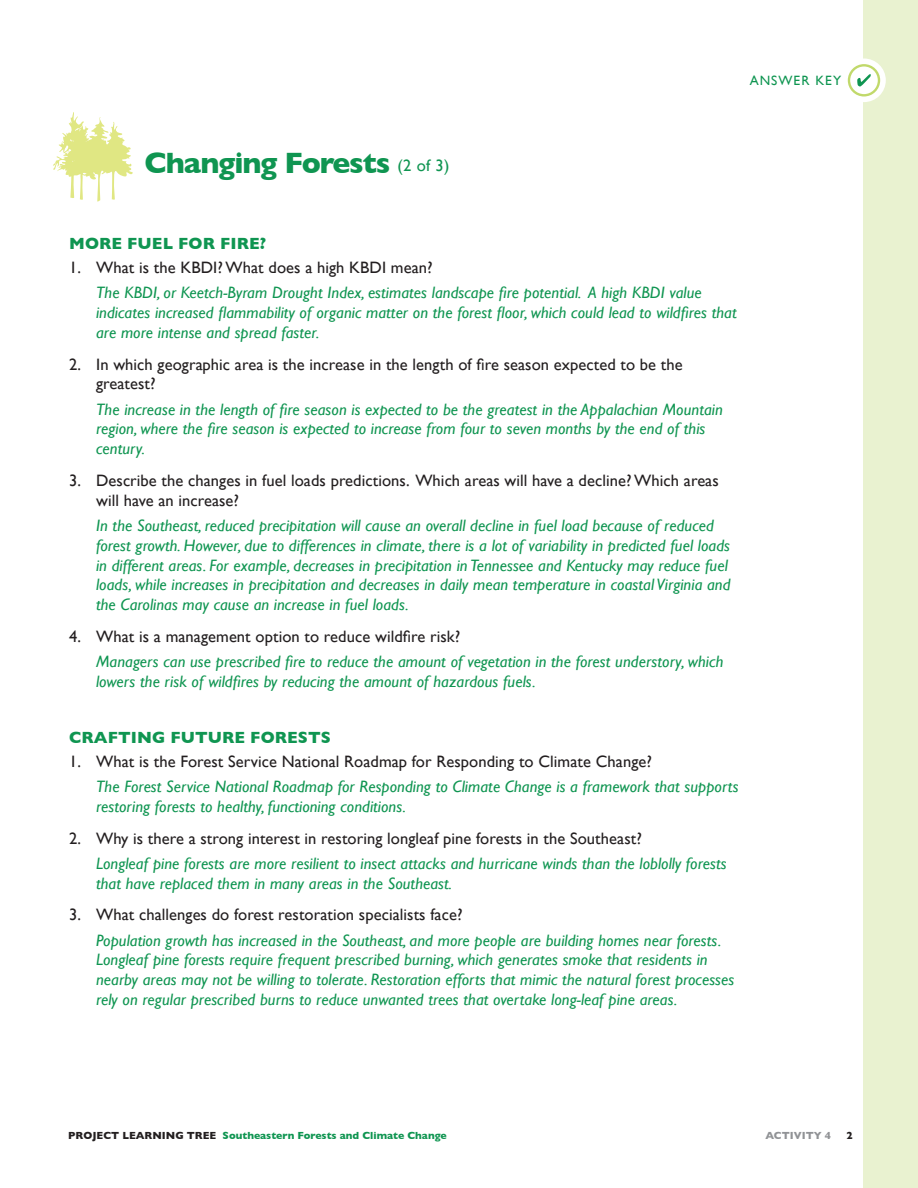
<style>
.page{position:relative;width:918px;height:1188px;background:#fff}
.page>*{position:absolute;margin:0;border:0;box-sizing:border-box;transform-origin:0 0}
.t1{font:700 30px "Gill Sans";letter-spacing:-.035em;color:#0f9551}
.t2{font:italic 16.5px/19.8px "Gill Sans";letter-spacing:.005em;color:#0f9551}
.t3{font:16.5px/19.8px "Gill Sans";letter-spacing:.005em;color:#231f20}
.t4{font:700 16.5px "Gill Sans";letter-spacing:.005em;color:#0f9551}
.t5{font:13.5px "Gill Sans";letter-spacing:.075em;color:#0f9551}
.t6{font:700 10.5px "Gill Sans";color:#0f9551}
.t7{font:700 10.5px "Gill Sans";color:#919396}
.t8{font:700 10.5px "Gill Sans";color:#231f20}
.s1{font-weight:400;font-size:16.5px}
.s2{color:#231f20}
</style>
<div class="page">
<div style="left:863px;top:0;width:55px;height:1188px;background:#e9f2d0"></div>
<div style="left:842px;top:59px;width:44px;height:43px;background:#fff;border-radius:50%"></div>
<svg style="left:857px;top:74px;width:14px;height:13px"></svg>
<div style="left:848px;top:64px;width:32px;height:33px;border:2px solid #c1d96b;border-radius:50%"></div>
<svg style="left:53px;top:112px;width:80px;height:90px"></svg>
<p class="t5" style="left:750px;top:73px;width:93px">ANSWER KEY</p>
<h1 class="t1" style="left:144px;top:145px;width:307px">Changing Forests <span class="s1">(2 of 3)</span></h1>
<p class="t4" style="left:69px;top:234px;width:199px">MORE FUEL FOR FIRE?</p>
<p class="t3" style="left:69px;top:258px;width:365px">1. What is the KBDI? What does a high KBDI mean?</p>
<p class="t2" style="left:96px;top:283px;width:642px">The KBDI, or Keetch-Byram Drought Index, estimates landscape fire potential. A high KBDI value indicates increased flammability of organic matter on the forest floor, which could lead to wildfires that are more intense and spread faster.</p>
<p class="t3" style="left:96px;top:354px;width:588px;text-indent:-27px">2. In which geographic area is the increase in the length of fire season expected to be the greatest?</p>
<p class="t2" style="left:96px;top:399px;width:628px">The increase in the length of fire season is expected to be the greatest in the Appalachian Mountain region, where the fire season is expected to increase from four to seven months by the end of this century.</p>
<p class="t3" style="left:96px;top:470px;width:624px;text-indent:-27px">3. Describe the changes in fuel loads predictions. Which areas will have a decline? Which areas will have an increase?</p>
<p class="t2" style="left:96px;top:515px;width:636px">In the Southeast, reduced precipitation will cause an overall decline in fuel load because of reduced forest growth. However, due to differences in climate, there is a lot of variability in predicted fuel loads in different areas. For example, decreases in precipitation in Tennessee and Kentucky may reduce fuel loads, while increases in precipitation and decreases in daily mean temperature in coastal Virginia and the Carolinas may cause an increase in fuel loads.</p>
<p class="t3" style="left:69px;top:626px;width:393px">4. What is a management option to reduce wildfire risk?</p>
<p class="t2" style="left:96px;top:652px;width:629px">Managers can use prescribed fire to reduce the amount of vegetation in the forest understory, which lowers the risk of wildfires by reducing the amount of hazardous fuels.</p>
<p class="t4" style="left:69px;top:728px;width:263px">CRAFTING FUTURE FORESTS</p>
<p class="t3" style="left:69px;top:751px;width:584px">1. What is the Forest Service National Roadmap for Responding to Climate Change?</p>
<p class="t2" style="left:96px;top:777px;width:644px">The Forest Service National Roadmap for Responding to Climate Change is a framework that supports restoring forests to healthy, functioning conditions.</p>
<p class="t3" style="left:69px;top:828px;width:574px">2. Why is there a strong interest in restoring longleaf pine forests in the Southeast?</p>
<p class="t2" style="left:96px;top:853px;width:632px">Longleaf pine forests are more resilient to insect attacks and hurricane winds than the loblolly forests that have replaced them in many areas in the Southeast.</p>
<p class="t3" style="left:69px;top:905px;width:395px">3. What challenges do forest restoration specialists face?</p>
<p class="t2" style="left:96px;top:930px;width:640px">Population growth has increased in the Southeast, and more people are building homes near forests.<br>Longleaf pine forests require frequent prescribed burning, which generates smoke that residents in nearby areas may not be willing to tolerate. Restoration efforts that mimic the natural forest processes rely on regular prescribed burns to reduce unwanted trees that overtake long-leaf pine areas.</p>
<p class="t6" style="left:68px;top:1129px;width:380px"><span class="s2">PROJECT LEARNING TREE</span> Southeastern Forests and Climate Change</p>
<p class="t7" style="left:765px;top:1129px;width:67px">ACTIVITY 4</p>
<p class="t8" style="left:847px;top:1129px;width:8px">2</p>
</div>
